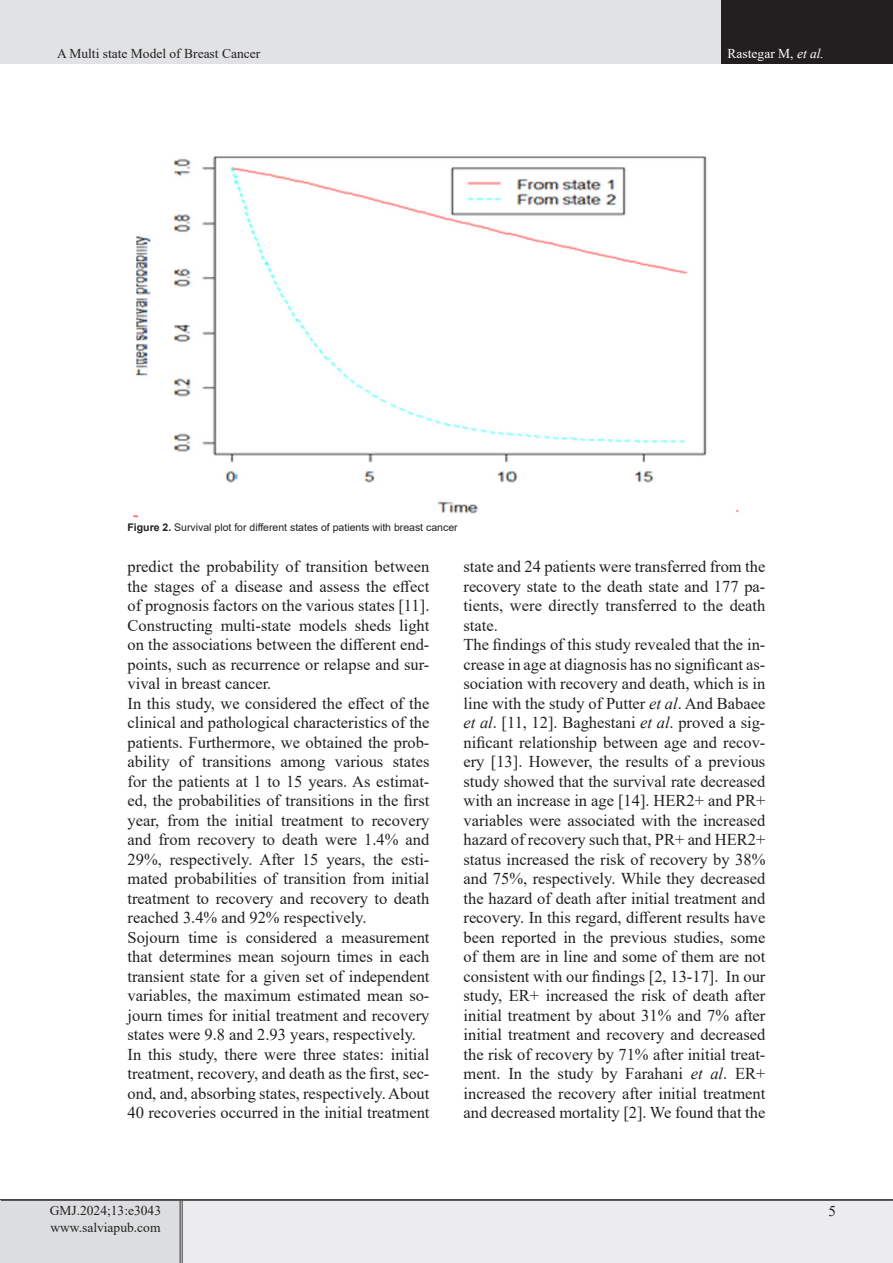
<style>
.page{position:relative;width:893px;height:1263px;background:#fff}
.page>*{position:absolute;margin:0;border:0;box-sizing:border-box;transform-origin:0 0}
.List_Paragraph{font:16.5px/19.5px "Times New Roman";color:#231f20;text-align:justify}
.t1{font:15px "Times New Roman";color:#231f20}
.eeeeeeeeeeee{font:13.5px "Times New Roman";color:#231f20}
.t2{font:13.5px "Times New Roman";color:#fff}
.ttttitle{font:10.5px "Arial";color:#231f20}
.s1{font-style:italic}
.s2{font-weight:700}
</style>
<div class="page">
<div style="left:0;top:1200px;width:181px;height:63px;background:#dcdddf"></div>
<div style="left:181px;top:1200px;width:712px;height:63px;background:#ececee"></div>
<hr style="left:180px;top:1201px;width:3px;height:62px;background:#fff">
<hr style="left:180px;top:1201px;width:1px;height:62px;background:#231f20">
<hr style="left:182px;top:1201px;width:1px;height:62px;background:#231f20">
<hr style="left:0;top:1199px;width:181px;height:2px;background:#231f20">
<hr style="left:181px;top:1199px;width:712px;height:2px;background:#231f20">
<div style="left:0;top:0;width:722px;height:64px;background:#e1e2e4"></div>
<div style="left:722px;top:0;width:171px;height:64px;background:#231f20"></div>
<img style="left:133px;top:156px;width:606px;height:362px">
<p class="eeeeeeeeeeee" style="left:57px;top:44px;width:205px">A Multi state Model of Breast Cancer</p>
<p class="t2" style="left:728px;top:44px;width:98px">Rastegar M, <span class="s1">et al.</span></p>
<p class="ttttitle" style="left:128px;top:520px;width:332px"><span class="s2">Figure 2.</span> Survival plot for different states of patients with breast cancer</p>
<p class="List_Paragraph" style="left:128px;top:556px;width:303px">predict the probability of transition between the stages of a disease and assess the effect of prognosis factors on the various states [11].</p>
<p class="List_Paragraph" style="left:128px;top:615px;width:303px">Constructing multi-state models sheds light on the associations between the different end&shy;points, such as recurrence or relapse and sur&shy;vival in breast cancer.</p>
<p class="List_Paragraph" style="left:128px;top:693px;width:303px">In this study, we considered the effect of the clinical and pathological characteristics of the patients. Furthermore, we obtained the prob&shy;ability of transitions among various states for the patients at 1 to 15 years. As estimat&shy;ed, the probabilities of transitions in the first year, from the initial treatment to recovery and from recovery to death were 1.4% and 29%, respectively. After 15 years, the esti&shy;mated probabilities of transition from initial treatment to recovery and recovery to death reached 3.4% and 92% respectively.</p>
<p class="List_Paragraph" style="left:128px;top:927px;width:303px">Sojourn time is considered a measurement that determines mean sojourn times in each transient state for a given set of independent variables, the maximum estimated mean so&shy;journ times for initial treatment and recovery states were 9.8 and 2.93 years, respectively.</p>
<p class="List_Paragraph" style="left:128px;top:1044px;width:303px">In this study, there were three states: initial treatment, recovery, and death as the first, sec&shy;ond, and, absorbing states, respectively. About 40 recoveries occurred in the initial treatment</p>
<p class="eeeeeeeeeeee" style="left:50px;top:1201px;width:113px">GMJ.2024;13:e3043</p>
<p class="eeeeeeeeeeee" style="left:50px;top:1217px;width:112px">www.salviapub.com</p>
<p class="List_Paragraph" style="left:463px;top:556px;width:303px">state and 24 patients were transferred from the recovery state to the death state and 177 pa&shy;tients, were directly transferred to the death state.</p>
<p class="List_Paragraph" style="left:463px;top:634px;width:303px">The findings of this study revealed that the in&shy;crease in age at diagnosis has no significant as&shy;sociation with recovery and death, which is in line with the study of Putter <span class="s1">et al</span>. And Babaee <span class="s1">et al</span>. [11, 12]. Baghestani <span class="s1">et al</span>. proved a sig&shy;nificant relationship between age and recov&shy;ery [13]. However, the results of a previous study showed that the survival rate decreased with an increase in age [14]. HER2+ and PR+ variables were associated with the increased hazard of recovery such that, PR+ and HER2+ status increased the risk of recovery by 38% and 75%, respectively. While they decreased the hazard of death after initial treatment and recovery. In this regard, different results have been reported in the previous studies, some of them are in line and some of them are not consistent with our findings [2, 13-17]. In our study, ER+ increased the risk of death after initial treatment by about 31% and 7% after initial treatment and recovery and decreased the risk of recovery by 71% after initial treat&shy;ment. In the study by Farahani <span class="s1">et al</span>. ER+ increased the recovery after initial treatment and decreased mortality [2]. We found that the</p>
<p class="t1" style="left:828px;top:1201px;width:9px">5</p>
</div>
